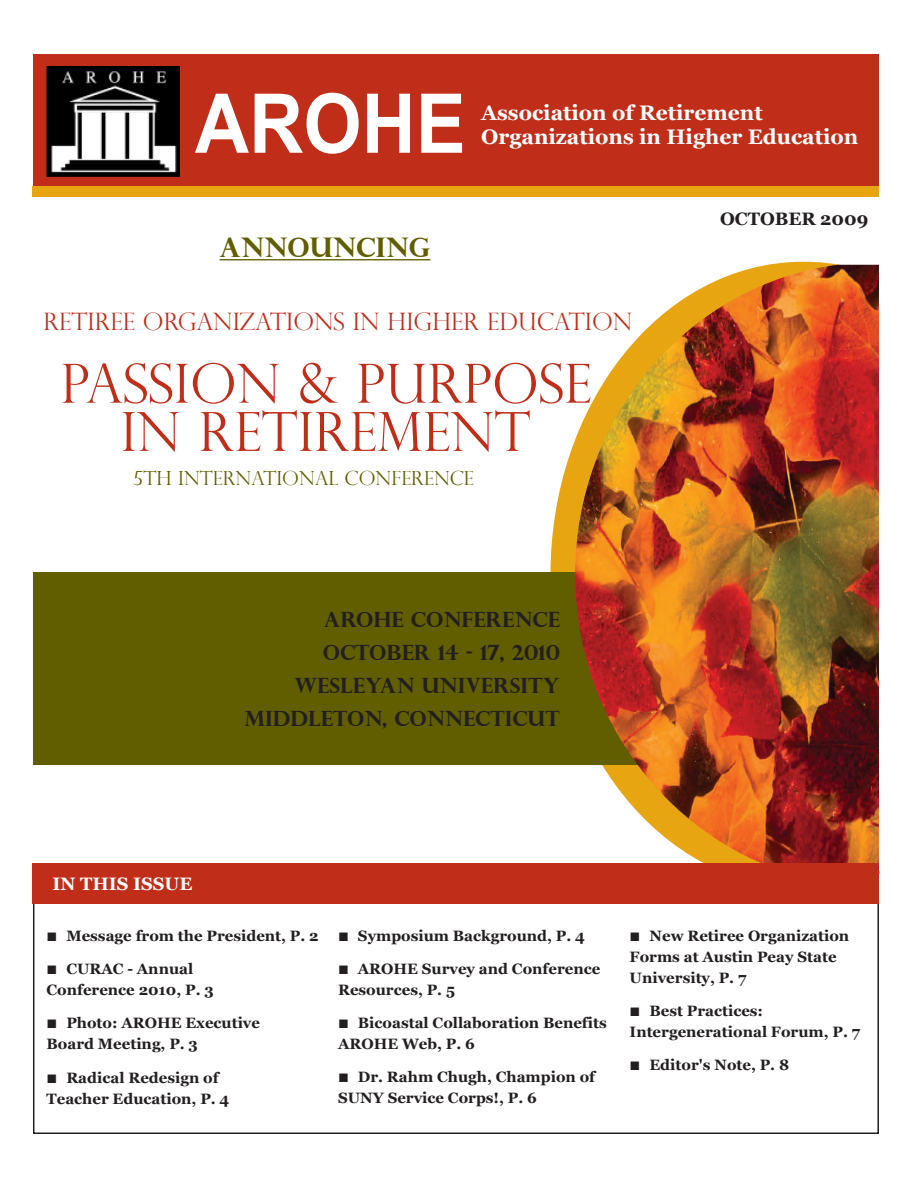
<style>
.page{position:relative;width:918px;height:1188px;background:#fff}
.page>*{position:absolute;margin:0;border:0;box-sizing:border-box;transform-origin:0 0}
.t1{font:700 82.5px "Arial";color:#fff;scale:.91 1}
.t2{font:300 54px "Perpetua Titling";color:#c02d19}
.t3{font:700 27px "Perpetua Titling";color:#615e00}
.t4{font:300 24px "Perpetua Titling";color:#c02d19}
.t5{font:700 21px "Perpetua Titling";color:#231f20}
.t6{font:700 21px "Georgia";color:#fff}
.t7{font:300 19.5px "Perpetua Titling";color:#615e00}
.t8{font:700 18px "Georgia";color:#231f20}
.t9{font:700 18px "Georgia";color:#fff}
.t10{font:700 15px/21px "Georgia";color:#231f20}
.s1{font-family:"Garamond";font-weight:400;font-size:18px}
</style>
<div class="page">
<svg style="left:528px;top:261px;width:353px;height:613px"></svg>
<div style="left:33px;top:573px;width:628px;height:192px;background:#615e00"></div>
<img style="left:575px;top:265px;width:304px;height:598px">
<div style="left:33px;top:54px;width:845px;height:132px;background:#c02d19"></div>
<img style="left:47px;top:66px;width:132px;height:110px">
<div style="left:33px;top:186px;width:846px;height:10px;background:#e7a512"></div>
<div style="left:33px;top:863px;width:846px;height:41px;background:#c02d19"></div>
<hr style="left:220px;top:259px;width:210px;height:1px;background:#615e00">
<img style="left:879px;top:274px;width:1px;height:560px">
<p class="t1" style="left:195px;top:69px;width:299px">AROHE</p>
<p class="t6" style="left:481px;top:101px;width:283px">Association of Retirement</p>
<p class="t6" style="left:481px;top:125px;width:379px">Organizations in Higher Education</p>
<p class="t3" style="left:220px;top:231px;width:212px">ANNOUNCING</p>
<p class="t4" style="left:44px;top:307px;width:590px">RETIREE ORGANIZATIONS IN HIGHER EDUCATION</p>
<p class="t2" style="left:60px;top:351px;width:533px">PASSION &amp; PURPOSE</p>
<p class="t2" style="left:121px;top:399px;width:412px">IN RETIREMENT</p>
<p class="t7" style="left:134px;top:466px;width:342px">5TH INTERNATIONAL CONFERENCE</p>
<p class="t5" style="left:324px;top:607px;width:238px">AROHE CONFERENCE</p>
<p class="t5" style="left:323px;top:640px;width:239px">OCTOBER 14 - 17, 2010</p>
<p class="t5" style="left:294px;top:673px;width:267px">WESLEYAN UNIVERSITY</p>
<p class="t5" style="left:245px;top:706px;width:317px">MIDDLETON, CONNECTICUT</p>
<p class="t8" style="left:720px;top:208px;width:150px">OCTOBER 2009</p>
<p class="t9" style="left:52px;top:873px;width:142px">IN THIS ISSUE</p>
<p class="t10" style="left:46px;top:925px;width:274px"><span class="s1">■</span> Message from the President, P. 2</p>
<p class="t10" style="left:46px;top:958px;width:148px"><span class="s1">■</span> CURAC - Annual</p>
<p class="t10" style="left:46px;top:979px;width:169px">Conference 2010, P. 3</p>
<p class="t10" style="left:46px;top:1012px;width:215px"><span class="s1">■</span> Photo: AROHE Executive</p>
<p class="t10" style="left:46px;top:1033px;width:153px">Board Meeting, P. 3</p>
<p class="t10" style="left:46px;top:1067px;width:184px"><span class="s1">■</span> Radical Redesign of<br>Teacher Education, P. 4</p>
<p class="t10" style="left:338px;top:925px;width:248px"><span class="s1">■</span> Symposium Background, P. 4</p>
<p class="t10" style="left:338px;top:958px;width:264px"><span class="s1">■</span> AROHE Survey and Conference<br>Resources, P. 5</p>
<p class="t10" style="left:338px;top:1012px;width:270px"><span class="s1">■</span> Bicoastal Collaboration Benefits<br>AROHE Web, P. 6</p>
<p class="t10" style="left:338px;top:1066px;width:259px"><span class="s1">■</span> Dr. Rahm Chugh, Champion of<br>SUNY Service Corps!, P. 6</p>
<p class="t10" style="left:630px;top:925px;width:221px"><span class="s1">■</span> New Retiree Organization</p>
<p class="t10" style="left:630px;top:946px;width:208px">Forms at Austin Peay State</p>
<p class="t10" style="left:630px;top:967px;width:118px">University, P. 7</p>
<p class="t10" style="left:630px;top:1000px;width:135px"><span class="s1">■</span> Best Practices:</p>
<p class="t10" style="left:630px;top:1021px;width:232px">Intergenerational Forum, P. 7</p>
<p class="t10" style="left:630px;top:1054px;width:161px"><span class="s1">■</span> Editor's Note, P. 8</p>
</div>
